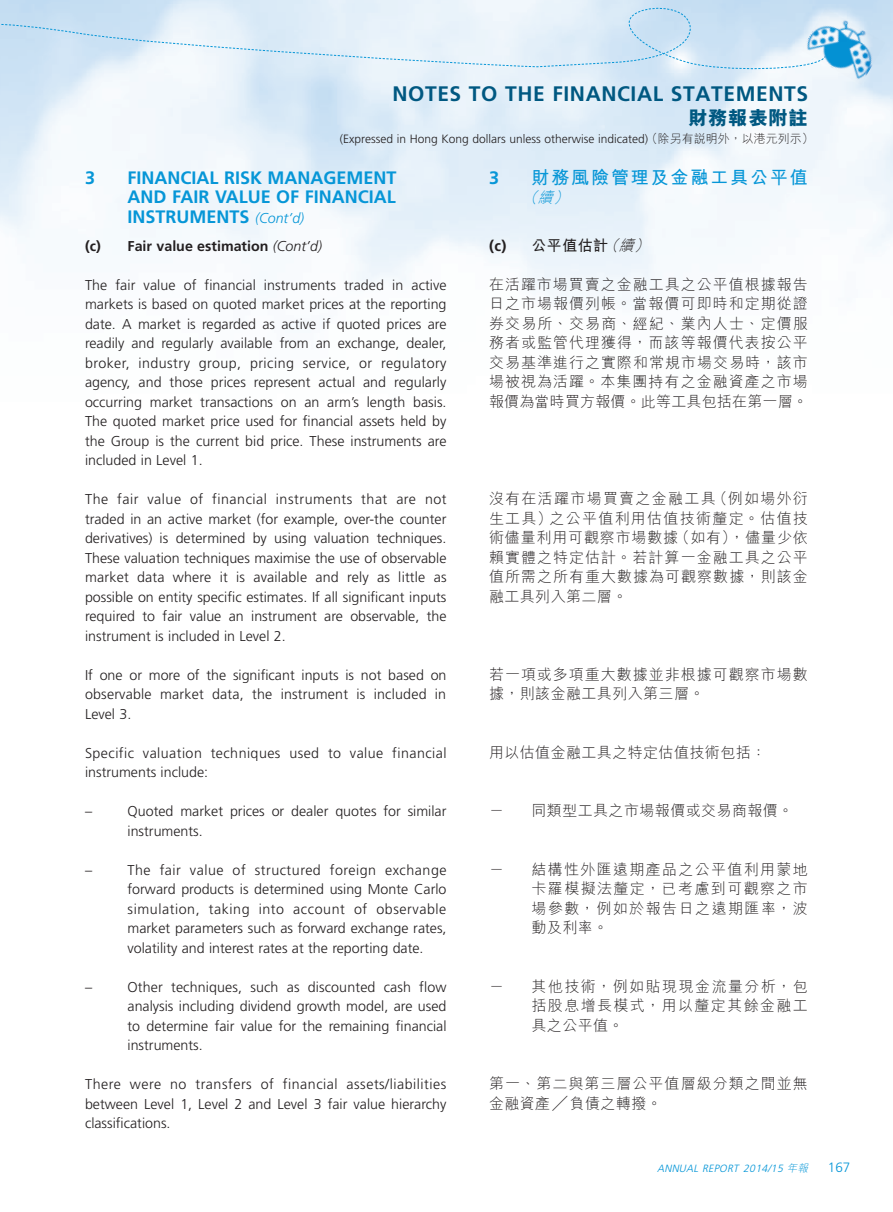
<style>
.page{position:relative;width:893px;height:1212px;background:#fff}
.page>*{position:absolute;margin:0;border:0;box-sizing:border-box;transform-origin:0 0}
.t1{font:700 21px "Frutiger LT Std";letter-spacing:.03em;color:#005881}
.t2{font:800 19.5px "M Hei HK";letter-spacing:.03em;color:#005881}
.t3{font:700 18px/19.5px "Frutiger LT Std";color:#0696d7;text-align:justify}
.t4{font:700 18px "M Hei HK";letter-spacing:.105em;color:#0696d7}
.t5{font:300 15px/19.5px "M Hei HK";letter-spacing:.07em;color:#231f20;text-align:justify}
.t6{font:300 15px "M Hei HK";letter-spacing:.03em;color:#231f20}
.t7{font:700 15px "M Hei HK";letter-spacing:.03em;color:#231f20}
.t8{font:italic 300 15px "M Hei HK";color:#0696d7}
.t9{font:300 14.25px/19.5px "Frutiger LT Std";color:#231f20;text-align:justify}
.t10{font:300 14.25px/19.5px "Frutiger LT Std";letter-spacing:.03em;color:#231f20}
.t11{font:700 14.25px "Frutiger LT Std";color:#231f20}
.t12{font:300 13.5px "Frutiger LT Std";color:#0696d7}
.t13{font:300 12px "Frutiger LT Std";color:#231f20}
.t14{font:italic 300 10.5px "Frutiger LT Std";color:#0696d7}
.s1{font-family:"M Hei HK"}
.s2{font-weight:300;font-style:italic;font-size:14.25px}
.s3{font-weight:300;font-style:italic}
.s4{font-family:"Frutiger LT Std"}
.s5{font-family:"Adobe Ming Std"}
</style>
<div class="page">
<svg style="left:0;top:4px;width:824px;height:11px;background:#d6e8f6"></svg>
<svg style="left:0;top:15px;width:801px;height:63px;background:#daeaf7"></svg>
<img style="left:801px;top:9px;width:84px;height:76px">
<h1 class="t1" style="left:392px;top:81px;width:417px">NOTES TO THE FINANCIAL STATEMENTS</h1>
<h2 class="t2" style="left:688px;top:105px;width:121px">財務報表附註</h2>
<p class="t13" style="left:340px;top:132px;width:476px">(Expressed in Hong Kong dollars unless otherwise indicated)<span class="s1">（除另有說明外，以港元列示）</span></p>
<p class="t3" style="left:128px;top:168px;width:271px;text-indent:-43px">3 FINANCIAL RISK MANAGEMENT AND FAIR VALUE OF FINANCIAL INSTRUMENTS <span class="s2">(Cont’d)</span></p>
<p class="t11" style="left:85px;top:237px;width:238px">(C) FAIR VALUE ESTIMATION <span class="s3">(Cont’d)</span></p>
<p class="t9" style="left:85px;top:275px;width:363px">The fair value of financial instruments traded in active markets is based on quoted market prices at the reporting date. A market is regarded as active if quoted prices are readily and regularly available from an exchange, dealer, broker, industry group, pricing service, or regulatory agency, and those prices represent actual and regularly occurring market transactions on an arm’s length basis.<br>The quoted market price used for financial assets held by the Group is the current bid price. These instruments are included in Level 1.</p>
<p class="t9" style="left:85px;top:490px;width:363px">The fair value of financial instruments that are not traded in an active market (for example, over-the counter derivatives) is determined by using valuation techniques.<br>These valuation techniques maximise the use of observable market data where it is available and rely as little as possible on entity specific estimates. If all significant inputs required to fair value an instrument are observable, the instrument is included in Level 2.</p>
<p class="t9" style="left:85px;top:665px;width:363px">If one or more of the significant inputs is not based on observable market data, the instrument is included in Level 3.</p>
<p class="t10" style="left:85px;top:743px;width:363px">Specific valuation techniques used to value financial instruments include:</p>
<p class="t9" style="left:85px;top:802px;width:9px">–</p>
<p class="t9" style="left:128px;top:802px;width:320px">Quoted market prices or dealer quotes for similar instruments.</p>
<p class="t9" style="left:85px;top:860px;width:9px">–</p>
<p class="t9" style="left:128px;top:860px;width:320px">The fair value of structured foreign exchange forward products is determined using Monte Carlo simulation, taking into account of observable market parameters such as forward exchange rates, volatility and interest rates at the reporting date.</p>
<p class="t9" style="left:85px;top:977px;width:9px">–</p>
<p class="t9" style="left:128px;top:977px;width:320px">Other techniques, such as discounted cash flow analysis including dividend growth model, are used to determine fair value for the remaining financial instruments.</p>
<p class="t9" style="left:85px;top:1074px;width:363px">There were no transfers of financial assets/liabilities between Level 1, Level 2 and Level 3 fair value hierarchy classifications.</p>
<p class="t3" style="left:489px;top:168px;width:12px">3</p>
<p class="t4" style="left:531px;top:164px;width:278px">財務風險管理及金融工具公平值</p>
<p class="t8" style="left:522px;top:187px;width:53px">（續）</p>
<p class="t7" style="left:489px;top:234px;width:167px"><span class="s4">(C)</span> 公平值估計<span class="s3">（續）</span></p>
<p class="t5" style="left:489px;top:274px;width:320px">在活躍市場買賣之金融工具之公平值根據報告日之市場報價列帳。當報價可即時和定期從證券交易所、交易商、經紀、業內人士、定價服務者或監管代理獲得，而該等報價代表按公平交易基準進行之實際和常規市場交易時，該市場被視為活躍。本集團持有之金融資產之市場報價為當時買方報價。此等工具包括在第一層。</p>
<p class="t5" style="left:489px;top:488px;width:320px">沒有在活躍市場買賣之金融工具（例如場外衍生工具）之公平值利用估值技術釐定。估值技術儘量利用可觀察市場數據（如有），儘量少依賴實體之特定估計。若計算一金融工具之公平值所需之所有重大數據為可觀察數據，則該金融工具列入第二層。</p>
<p class="t5" style="left:489px;top:664px;width:320px">若一項或多項重大數據並非根據可觀察市場數據，則該金融工具列入第三層。</p>
<p class="t6" style="left:489px;top:742px;width:279px">用以估值金融工具之特定估值技術包括：</p>
<p class="t5" style="left:489px;top:800px;width:16px">－</p>
<p class="t6" style="left:532px;top:800px;width:263px">同類型工具之市場報價或交易商報價。</p>
<p class="t5" style="left:489px;top:859px;width:16px">－</p>
<p class="t5" style="left:532px;top:859px;width:278px">結構性外匯遠期產品之公平值利用蒙地卡羅模擬法釐定，已考慮到可觀察之市場參數，例如於報告日之遠期匯率，波動及利率。</p>
<p class="t5" style="left:489px;top:976px;width:16px">－</p>
<p class="t5" style="left:532px;top:976px;width:278px">其他技術，例如貼現現金流量分析，包括股息增長模式，用以釐定其餘金融工具之公平值。</p>
<p class="t5" style="left:489px;top:1073px;width:320px">第一、第二與第三層公平值層級分類之間並無金融資產<span class="s5">╱</span>負債之轉撥。</p>
<p class="t14" style="left:657px;top:1162px;width:155px">ANNUAL REPORT 2014/15 <span class="s1">年報</span></p>
<p class="t12" style="left:828px;top:1160px;width:24px">167</p>
</div>
